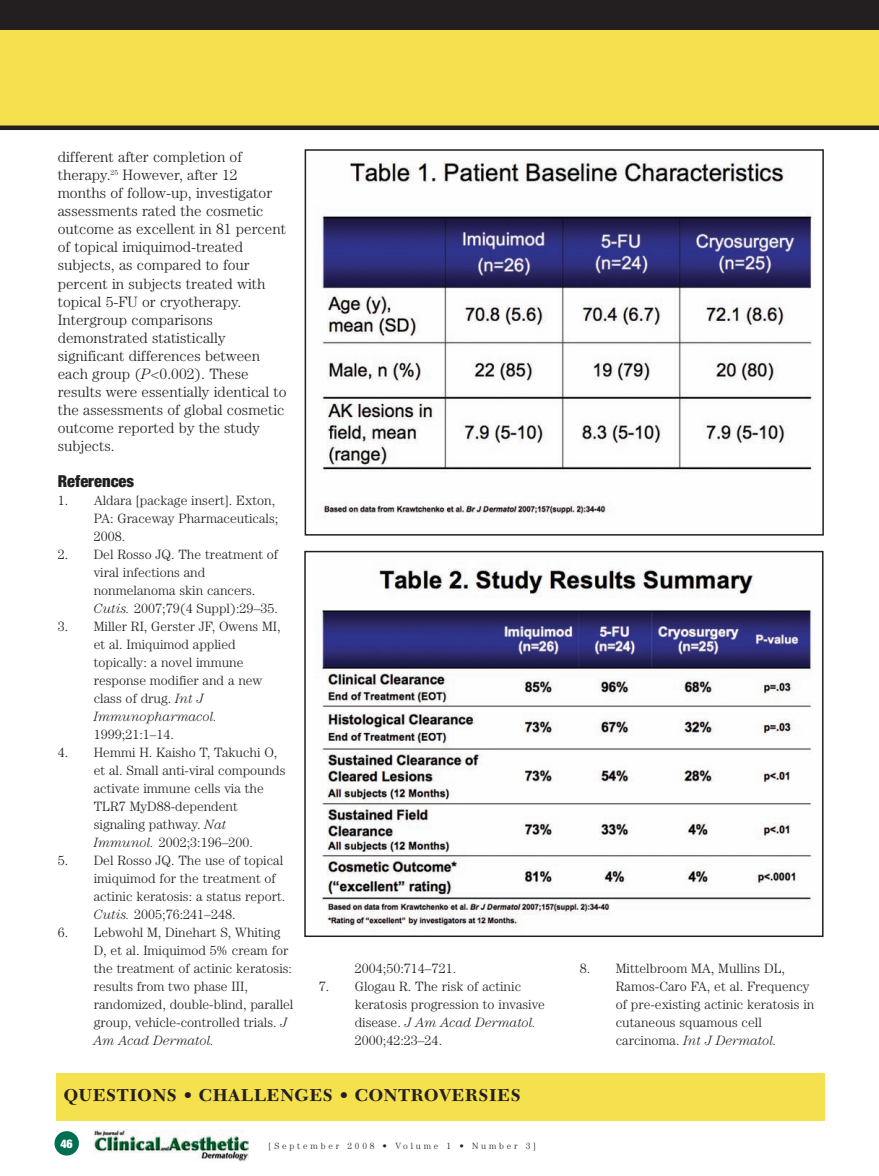
<style>
.page{position:relative;width:879px;height:1176px;background:#fff}
.page>*{position:absolute;margin:0;border:0;box-sizing:border-box;transform-origin:0 0}
.t1{font:700 18px "New Caledonia";letter-spacing:.03em;color:#231f20}
.t2{font:900 condensed 16.5px "Helvetica Neue LT Std";color:#231f20}
.t3{font:300 15px/18px "Century Std";color:#231f20}
.t4{font:300 13.5px/18px "Century Std";color:#231f20}
.t5{font:900 condensed 12px "Helvetica Neue LT Std";color:#fff}
.t6{font:300 9px "Century Std";letter-spacing:.31em;color:#231f20}
.s1{font-style:italic}
</style>
<div class="page">
<div style="left:0;top:28px;width:878px;height:100px;background:#f5e04e"></div>
<div style="left:0;top:125px;width:878px;height:5px;background:#231f20"></div>
<div style="left:0;top:0;width:878px;height:29px;background:#231f20"></div>
<div style="left:54px;top:1130px;width:25px;height:25px;background:#006e51;border-radius:50%"></div>
<img style="left:93px;top:1129px;width:155px;height:31px">
<div style="left:56px;top:1073px;width:768px;height:47px;background:#f5e04e"></div>
<img style="left:321px;top:160px;width:492px;height:359px">
<div style="left:304px;top:149px;width:519px;height:386px;border:2px solid #231f20"></div>
<img style="left:316px;top:563px;width:497px;height:369px">
<div style="left:304px;top:550px;width:519px;height:386px;border:2px solid #231f20"></div>
<p class="t3" style="left:58px;top:149px;width:230px">different after completion of therapy.<sup>25</sup> However, after 12 months of follow-up, investigator assessments rated the cosmetic outcome as excellent in 81 percent of topical imiquimod-treated subjects, as compared to four percent in subjects treated with topical 5-FU or cryotherapy.<br>Intergroup comparisons demonstrated statistically significant differences between each group (<span class="s1">P</span>&lt;0.002). These results were essentially identical to the assessments of global cosmetic outcome reported by the study subjects.</p>
<p class="t2" style="left:58px;top:474px;width:78px">References</p>
<p class="t4" style="left:94px;top:492px;width:186px;text-indent:-36px">1. Aldara [package insert]. Exton,<br>PA: Graceway Pharmaceuticals;<br>2008.</p>
<p class="t4" style="left:94px;top:546px;width:186px;text-indent:-36px">2. Del Rosso JQ. The treatment of viral infections and nonmelanoma skin cancers.<br><span class="s1">Cutis.</span> 2007;79(4 Suppl):29–35.</p>
<p class="t4" style="left:94px;top:618px;width:188px;text-indent:-36px">3. Miller RI, Gerster JF, Owens MI, et al. Imiquimod applied topically: a novel immune response modifier and a new class of drug. <span class="s1">Int J<br>Immunopharmacol.</span></p>
<p class="t4" style="left:94px;top:726px;width:82px">1999;21:1–14.</p>
<p class="t4" style="left:94px;top:744px;width:193px;text-indent:-36px">4. Hemmi H. Kaisho T, Takuchi O, et al. Small anti-viral compounds activate immune cells via the<br>TLR7 MyD88-dependent signaling pathway. <span class="s1">Nat<br>Immunol.</span> 2002;3:196–200.</p>
<p class="t4" style="left:94px;top:852px;width:193px;text-indent:-36px">5. Del Rosso JQ. The use of topical imiquimod for the treatment of actinic keratosis: a status report.<br><span class="s1">Cutis.</span> 2005;76:241–248.</p>
<p class="t4" style="left:94px;top:924px;width:201px;text-indent:-36px">6. Lebwohl M, Dinehart S, Whiting<br>D, et al. Imiquimod 5% cream for the treatment of actinic keratosis: results from two phase III, randomized, double-blind, parallel group, vehicle-controlled trials. <span class="s1">J<br>Am Acad Dermatol.</span></p>
<p class="t4" style="left:354px;top:960px;width:103px">2004;50:714–721.</p>
<p class="t4" style="left:354px;top:977px;width:192px;text-indent:-36px">7. Glogau R. The risk of actinic keratosis progression to invasive disease. <span class="s1">J Am Acad Dermatol.<br></span>2000;42:23–24.</p>
<h1 class="t1" style="left:64px;top:1087px;width:458px">QUESTIONS • CHALLENGES • CONTROVERSIES</h1>
<p class="t5" style="left:60px;top:1138px;width:14px">46</p>
<p class="t6" style="left:268px;top:1142px;width:269px">[September 2008 • Volume 1 • Number 3]</p>
<p class="t4" style="left:615px;top:959px;width:200px;text-indent:-36px">8. Mittelbroom MA, Mullins DL,<br>Ramos-Caro FA, et al. Frequency of pre-existing actinic keratosis in cutaneous squamous cell carcinoma. <span class="s1">Int J Dermatol.</span></p>
</div>
